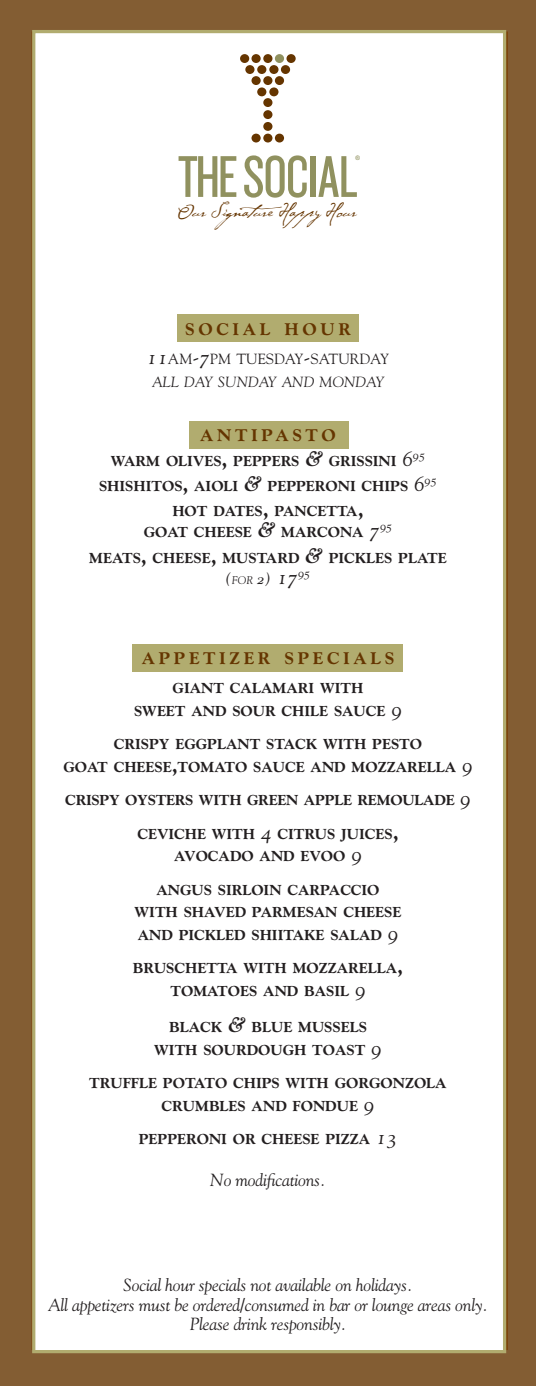
<style>
.page{position:relative;width:536px;height:1386px;background:#835d33}
.page>*{position:absolute;margin:0;border:0;box-sizing:border-box;transform-origin:0 0}
.t1{font:19.95px "Cezanne";color:#653500}
.t2{font:italic 17.5px "Goudy";letter-spacing:-.01em;color:#231f20}
.t3{font:800 17.15px "Goudy";letter-spacing:.215em;color:#653500}
.t4{font:800 14.7px/22.8px "Goudy";color:#231f20;text-align:center}
.t5{font:14.7px/22.8px "Goudy Italic Os F";color:#231f20;text-align:center}
.t6{font:italic 11.03px "Goudy";color:#231f20}
.t7{font:800 6.12px "Gill Sans";color:#90915f}
.s1{font-size:21px}
.s2{font-family:"Goudy"}
.s3{font-family:"Goudy";font-size:21px}
.s4{font-family:"Goudy Bold Italic Os F";font-weight:400;font-size:21px}
.s5{font-family:"Goudy Italic Os F";font-weight:400;font-size:21px}
.s6{font-size:15.75px}
.s7{font-family:"Goudy Italic Os F";font-style:normal;font-size:15.75px}
.s8{font-family:"Goudy Italic Os F";font-style:normal;font-size:21px}
</style>
<div class="page">
<div style="left:32px;top:30px;width:474px;height:1323px;background:#fff;border:3px solid #b1ac6f"></div>
<div style="left:177px;top:315px;width:182px;height:27px;background:#b1ac6f"></div>
<div style="left:189px;top:422px;width:160px;height:27px;background:#b1ac6f"></div>
<div style="left:133px;top:644px;width:270px;height:27px;background:#b1ac6f"></div>
<div style="left:245px;top:65px;width:9px;height:9px;background:#653500;border-radius:50%"></div>
<div style="left:263px;top:54px;width:9px;height:9px;background:#653500;border-radius:50%"></div>
<div style="left:275px;top:54px;width:9px;height:9px;background:#90915f;border-radius:50%"></div>
<div style="left:269px;top:65px;width:9px;height:9px;background:#653500;border-radius:50%"></div>
<div style="left:251px;top:54px;width:9px;height:9px;background:#653500;border-radius:50%"></div>
<div style="left:257px;top:65px;width:9px;height:9px;background:#653500;border-radius:50%"></div>
<div style="left:251px;top:76px;width:9px;height:9px;background:#653500;border-radius:50%"></div>
<div style="left:286px;top:54px;width:9px;height:9px;background:#653500;border-radius:50%"></div>
<div style="left:281px;top:65px;width:9px;height:9px;background:#653500;border-radius:50%"></div>
<div style="left:240px;top:54px;width:9px;height:9px;background:#653500;border-radius:50%"></div>
<div style="left:263px;top:76px;width:9px;height:9px;background:#653500;border-radius:50%"></div>
<div style="left:275px;top:76px;width:9px;height:9px;background:#653500;border-radius:50%"></div>
<div style="left:257px;top:87px;width:9px;height:9px;background:#653500;border-radius:50%"></div>
<div style="left:269px;top:87px;width:9px;height:9px;background:#653500;border-radius:50%"></div>
<div style="left:263px;top:98px;width:9px;height:9px;background:#653500;border-radius:50%"></div>
<div style="left:263px;top:110px;width:9px;height:9px;background:#653500;border-radius:50%"></div>
<div style="left:263px;top:134px;width:9px;height:9px;background:#653500;border-radius:50%"></div>
<div style="left:251px;top:134px;width:9px;height:9px;background:#653500;border-radius:50%"></div>
<div style="left:275px;top:134px;width:9px;height:9px;background:#653500;border-radius:50%"></div>
<div style="left:263px;top:122px;width:9px;height:9px;background:#653500;border-radius:50%"></div>
<svg style="left:178px;top:156px;width:58px;height:41px"></svg>
<svg style="left:244px;top:155px;width:62px;height:43px"></svg>
<div style="left:310px;top:156px;width:5px;height:41px;background:#90915f"></div>
<svg style="left:318px;top:156px;width:39px;height:41px"></svg>
<p class="t7" style="left:355px;top:153px;width:6px">®</p>
<p class="t1" style="left:177px;top:197px;width:181px">Our Signature Happy Hour</p>
<p class="t3" style="left:185px;top:319px;width:167px">SOCIAL HOUR</p>
<p class="t5" style="left:147px;top:347px;width:243px"><span class="s1">11</span><span class="s2">AM</span><span class="s3">-</span><span class="s1">7</span><span class="s2">PM TUESDAY</span><span class="s3">-</span><span class="s2">SATURDAY<br></span>ALL DAY SUNDAY AND MONDAY</p>
<p class="t3" style="left:200px;top:426px;width:137px">ANTIPASTO</p>
<p class="t4" style="left:111px;top:450px;width:316px">WARM OLIVES<span class="s1">,</span> PEPPERS <span class="s4">&amp;</span> GRISSINI <span class="s5">6</span><sup>95</sup></p>
<p class="t4" style="left:99px;top:475px;width:339px">SHISHITOS<span class="s1">,</span> AIOLI <span class="s4">&amp;</span> PEPPERONI CHIPS <span class="s5">6</span><sup>95</sup></p>
<p class="t4" style="left:144px;top:501px;width:250px;line-height:21px">HOT DATES<span class="s1">,</span> PANCETTA<span class="s1">,<br></span>GOAT CHEESE <span class="s4">&amp;</span> MARCONA <span class="s5">7</span><sup>95</sup></p>
<p class="t4" style="left:89px;top:546px;width:359px">MEATS<span class="s1">,</span> CHEESE<span class="s1">,</span> MUSTARD <span class="s4">&amp;</span> PICKLES PLATE</p>
<p class="t6" style="left:225px;top:573px;width:86px"><span class="s6">(</span>for <span class="s7">2</span><span class="s6">)</span> <span class="s8">17</span><sup>95</sup></p>
<p class="t3" style="left:142px;top:648px;width:254px">APPETIZER SPECIALS</p>
<p class="t4" style="left:134px;top:677px;width:269px">GIANT CALAMARI WITH<br>SWEET AND SOUR CHILE SAUCE <span class="s5">9</span></p>
<p class="t4" style="left:63px;top:733px;width:410px">CRISPY EGGPLANT STACK WITH PESTO<br>GOAT CHEESE<span class="s1">,</span>TOMATO SAUCE AND MOZZARELLA <span class="s5">9</span></p>
<p class="t4" style="left:65px;top:789px;width:406px">CRISPY OYSTERS WITH GREEN APPLE REMOULADE <span class="s5">9</span></p>
<p class="t4" style="left:137px;top:822px;width:262px">CEVICHE WITH <span class="s5">4</span> CITRUS JUICES<span class="s1">,<br></span>AVOCADO AND EVOO <span class="s5">9</span></p>
<p class="t4" style="left:134px;top:878px;width:268px">ANGUS SIRLOIN CARPACCIO<br>WITH SHAVED PARMESAN CHEESE<br>AND PICKLED SHIITAKE SALAD <span class="s5">9</span></p>
<p class="t4" style="left:133px;top:957px;width:272px">BRUSCHETTA WITH MOZZARELLA<span class="s1">,<br></span>TOMATOES AND BASIL <span class="s5">9</span></p>
<p class="t4" style="left:154px;top:1016px;width:229px">BLACK <span class="s4">&amp;</span> BLUE MUSSELS<br>WITH SOURDOUGH TOAST <span class="s5">9</span></p>
<p class="t4" style="left:89px;top:1072px;width:359px">TRUFFLE POTATO CHIPS WITH GORGONZOLA</p>
<p class="t4" style="left:161px;top:1094px;width:214px">CRUMBLES AND FONDUE <span class="s5">9</span></p>
<p class="t4" style="left:139px;top:1128px;width:260px">PEPPERONI OR CHEESE PIZZA <span class="s5">13</span></p>
<p class="t2" style="left:210px;top:1169px;width:117px">No modifications.</p>
<p class="t2" style="left:123px;top:1275px;width:291px">Social hour specials not available on holidays.</p>
<p class="t2" style="left:48px;top:1294px;width:441px">All appetizers must be ordered/consumed in bar or lounge areas only.</p>
<p class="t2" style="left:190px;top:1313px;width:158px">Please drink responsibly.</p>
</div>
